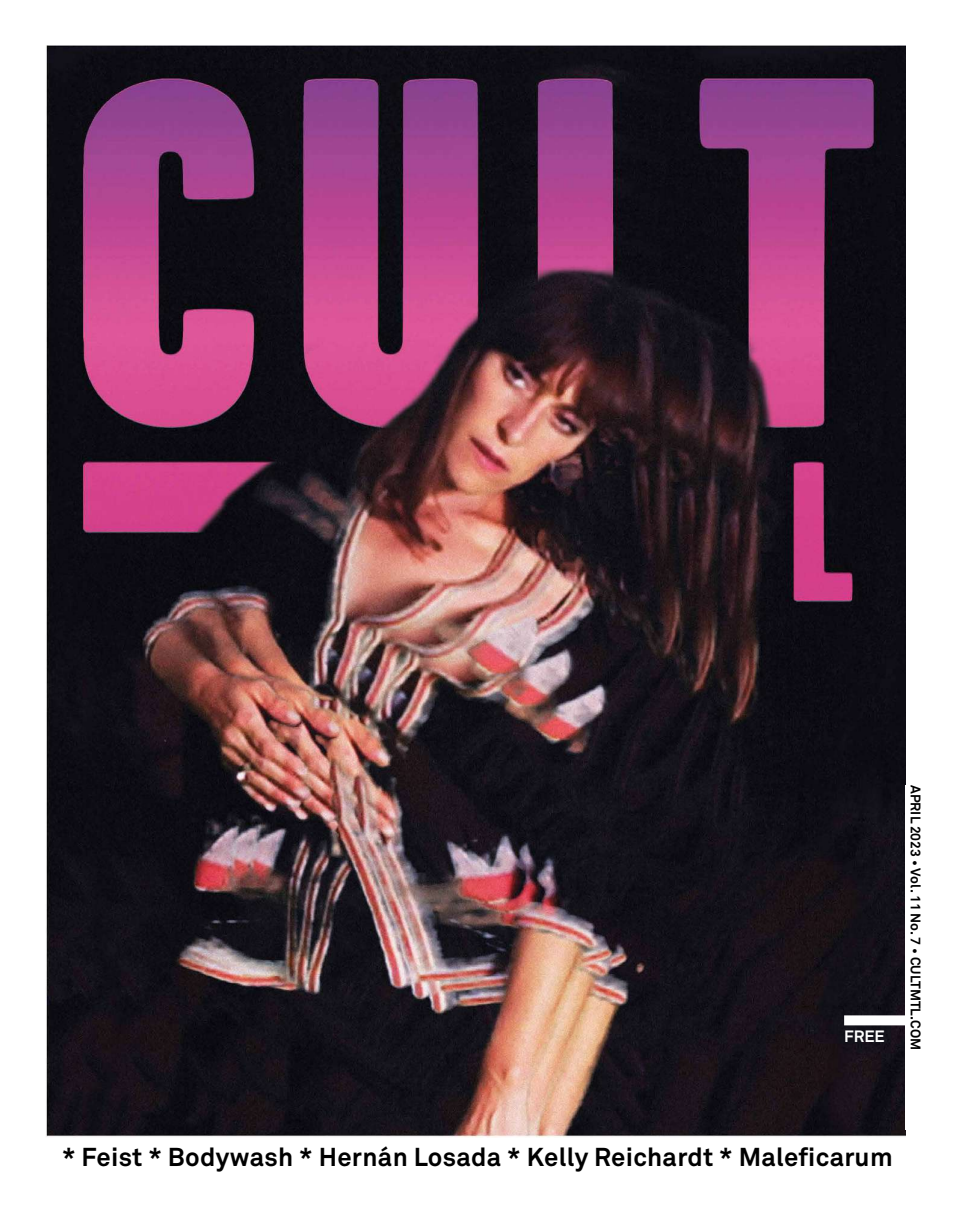
<style>
.page{position:relative;width:968px;height:1215px;background:#fff}
.page>*{position:absolute;margin:0;border:0;box-sizing:border-box;transform-origin:0 0}
.t1{font:700 25.62px "Akkurat";letter-spacing:.01em;color:#000}
.t2{font:700 16.25px "Akkurat";color:#fff}
.t3{font:700 13.75px "Akkurat";color:#000}
</style>
<div class="page">
<img style="left:46px;top:45px;width:859px;height:1093px">
<div style="left:844px;top:1015px;width:77px;height:10px;background:#fff"></div>
<p class="t2" style="left:844px;top:1026px;width:42px">FREE</p>
<p class="t3" style="left:924px;top:785px;width:267px;rotate:90deg">APRIL 2023 • Vol. 11 No. 7 • CULTMTL.COM</p>
<p class="t1" style="left:62px;top:1141px;width:832px">* Feist * Bodywash * Hernán Losada * Kelly Reichardt * Maleficarum</p>
</div>
